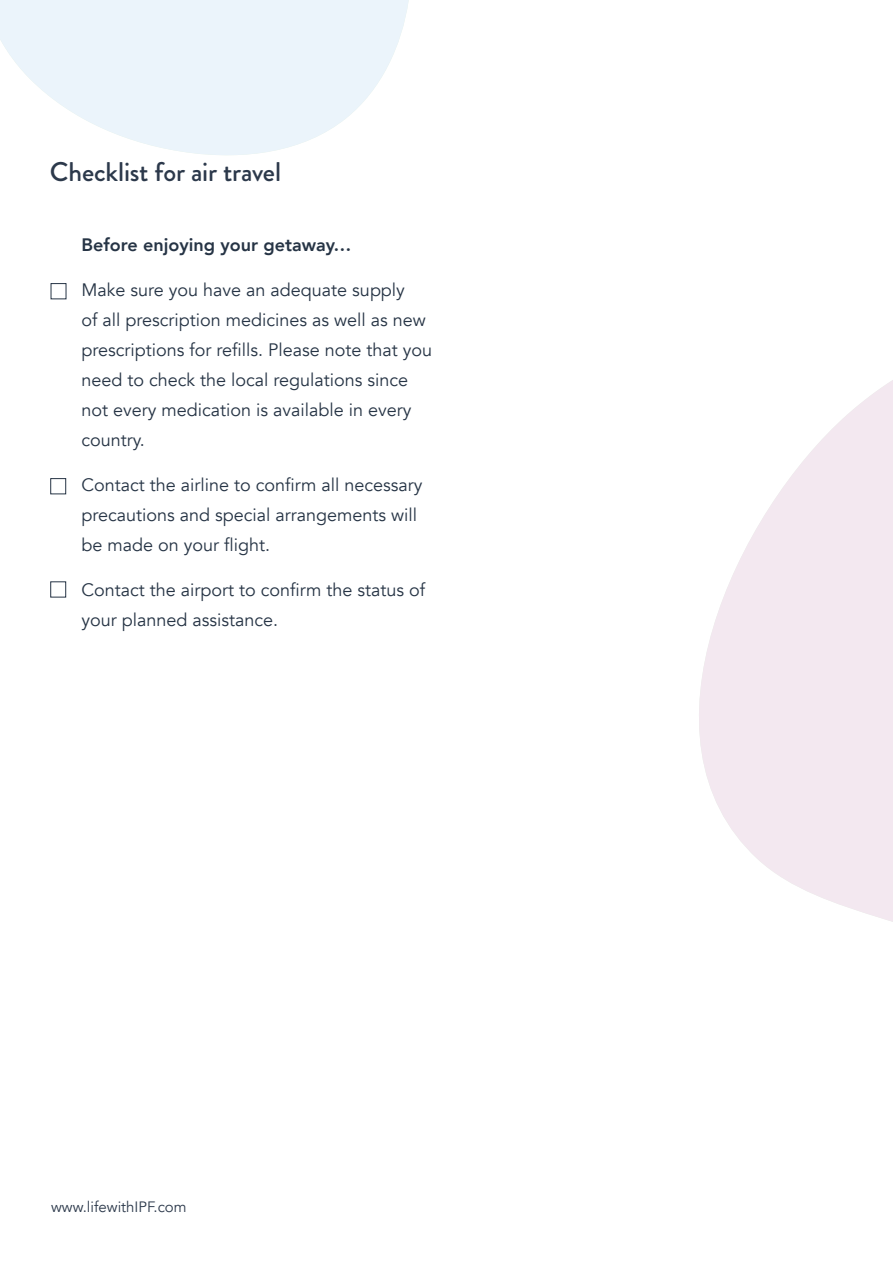
<style>
.page{position:relative;width:893px;height:1263px;background:#fff}
.page>*{position:absolute;margin:0;border:0;box-sizing:border-box;transform-origin:0 0}
.t1{font:500 27px "Brandon Grotesque";letter-spacing:-.01em;color:#2c394b}
.t2{font:18px/30px "Avenir";color:#263445}
.t3{font:800 18px "Avenir";color:#263445}
.t4{font:15px "Avenir";color:#2c394b}
</style>
<div class="page">
<svg style="left:0;top:0;width:409px;height:155px;fill:#ebf4fb"></svg>
<svg style="left:699px;top:380px;width:194px;height:542px;fill:#f3e8f0"></svg>
<div style="left:51px;top:478px;width:15px;height:16px;border:1px solid #263445"></div>
<div style="left:51px;top:283px;width:15px;height:16px;border:1px solid #263445"></div>
<h1 class="t1" style="left:50px;top:153px;width:233px">Checklist for air travel</h1>
<p class="t3" style="left:81px;top:231px;width:271px">Before enjoying your getaway…</p>
<p class="t2" style="left:81px;top:275px;width:352px">Make sure you have an adequate supply<br>of all prescription medicines as well as new prescriptions for refills. Please note that you need to check the local regulations since not every medication is available in every country.</p>
<p class="t2" style="left:81px;top:470px;width:342px">Contact the airline to confirm all necessary precautions and special arrangements will be made on your flight.</p>
<p class="t2" style="left:81px;top:575px;width:345px">Contact the airport to confirm the status of your planned assistance.</p>
<p class="t4" style="left:51px;top:1198px;width:137px">www.lifewithIPF.com</p>
</div>
